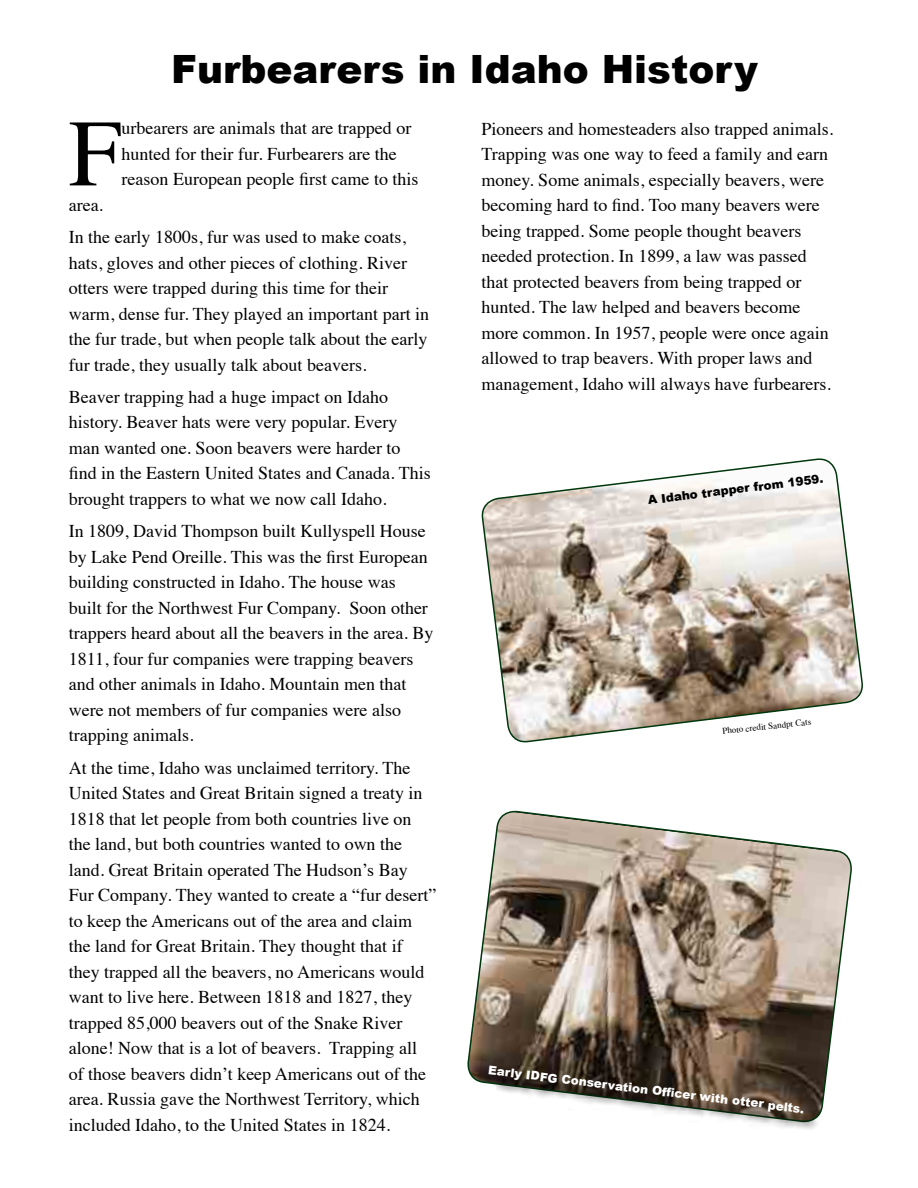
<style>
.page{position:relative;width:918px;height:1188px;background:#fff}
.page>*{position:absolute;margin:0;border:0;box-sizing:border-box;transform-origin:0 0}
.t1{font:95.1px "Times";color:#000}
.t2{font:900 39px "Arial";color:#000}
.t3{font:18px/25.5px "Times";color:#000}
.t4{font:900 12px "Arial";color:#fff}
.t5{font:900 12px "Arial";color:#000}
.t6{font:9px "Times";color:#000}
</style>
<div class="page">
<svg style="left:481px;top:458px;width:382px;height:285px"></svg>
<svg style="left:637px;top:464px;width:196px;height:53px"></svg>
<svg style="left:467px;top:810px;width:385px;height:300px"></svg>
<div style="left:491px;top:1068px;width:331px;height:65px;background:#000;opacity:.75"></div>
<h2 class="t2" style="left:171px;top:41px;width:588px">Furbearers in Idaho History</h2>
<h1 class="t1" style="left:69px;top:65px;width:54px">F</h1>
<p class="t3" style="left:122px;top:114px;width:298px">urbearers are animals that are trapped or hunted for their fur. Furbearers are the reason European people first came to this</p>
<p class="t3" style="left:69px;top:187px;width:339px;line-height:32.2px">area.<br>In the early 1800s, fur was used to make coats,</p>
<p class="t3" style="left:69px;top:248px;width:362px">hats, gloves and other pieces of clothing. River otters were trapped during this time for their warm, dense fur. They played an important part in the fur trade, but when people talk about the early fur trade, they usually talk about beavers.</p>
<p class="t3" style="left:69px;top:383px;width:364px">Beaver trapping had a huge impact on Idaho history. Beaver hats were very popular. Every man wanted one. Soon beavers were harder to find in the Eastern United States and Canada. This brought trappers to what we now call Idaho.</p>
<p class="t3" style="left:69px;top:517px;width:366px">In 1809, David Thompson built Kullyspell House by Lake Pend Oreille. This was the first European building constructed in Idaho. The house was<br>built for the Northwest Fur Company. Soon other trappers heard about all the beavers in the area. By 1811, four fur companies were trapping beavers and other animals in Idaho. Mountain men that were not members of fur companies were also trapping animals.</p>
<p class="t3" style="left:69px;top:753px;width:369px">At the time, Idaho was unclaimed territory. The United States and Great Britain signed a treaty in 1818 that let people from both countries live on the land, but both countries wanted to own the land. Great Britain operated The Hudson’s Bay Fur Company. They wanted to create a “fur desert” to keep the Americans out of the area and claim the land for Great Britain. They thought that if they trapped all the beavers, no Americans would want to live here. Between 1818 and 1827, they trapped 85,000 beavers out of the Snake River alone! Now that is a lot of beavers. Trapping all of those beavers didn’t keep Americans out of the area. Russia gave the Northwest Territory, which included Idaho, to the United States in 1824.</p>
<p class="t3" style="left:482px;top:114px;width:353px">Pioneers and homesteaders also trapped animals.<br>Trapping was one way to feed a family and earn money. Some animals, especially beavers, were becoming hard to find. Too many beavers were being trapped. Some people thought beavers needed protection. In 1899, a law was passed that protected beavers from being trapped or hunted. The law helped and beavers become more common. In 1957, people were once again allowed to trap beavers. With proper laws and management, Idaho will always have furbearers.</p>
<p class="t5" style="left:647px;top:491px;width:178px;rotate:-7deg">A Idaho trapper from 1959.</p>
<p class="t6" style="left:722px;top:723px;width:91px;rotate:-6deg">Photo credit Sandpt Cats</p>
<p class="t4" style="left:489px;top:1061px;width:320px;rotate:7deg">Early IDFG Conservation Offi cer with otter pelts.</p>
</div>
